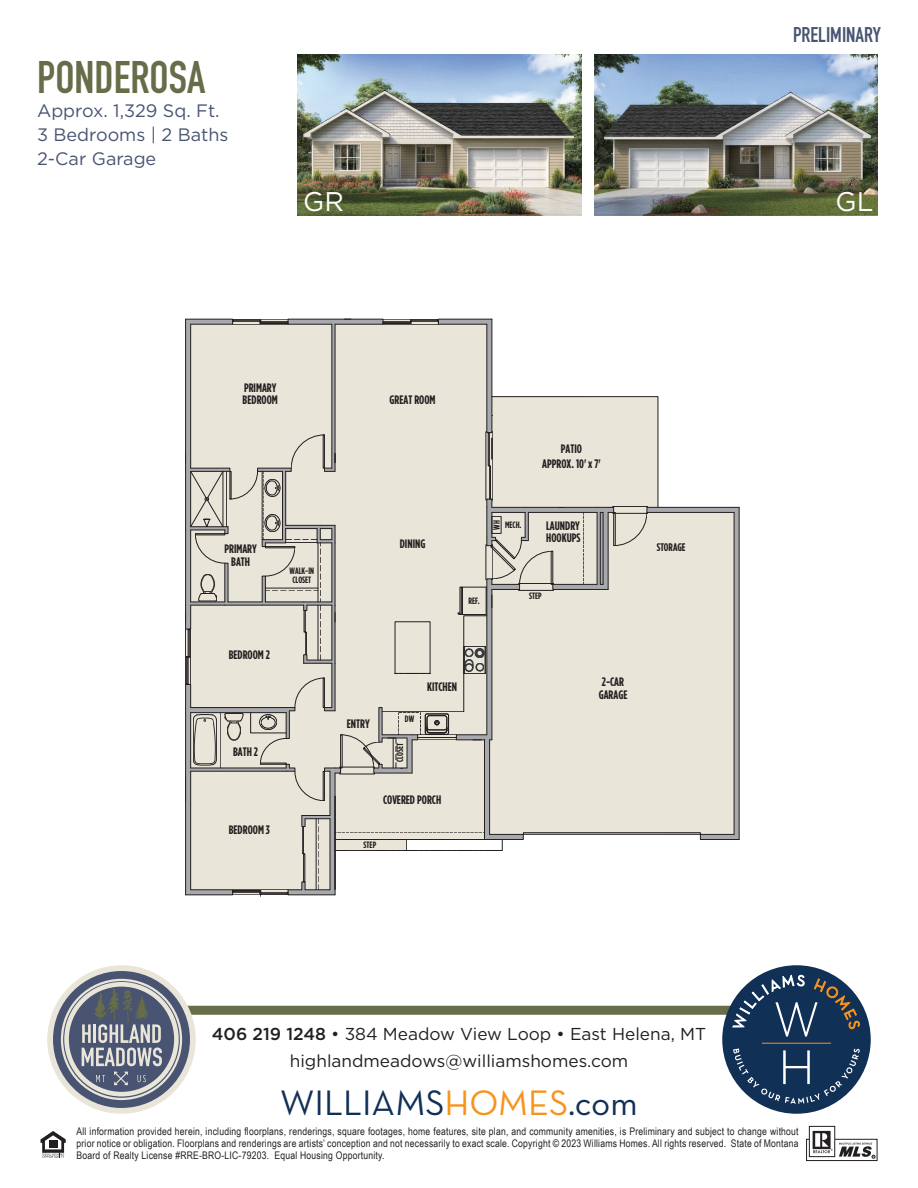
<style>
.page{position:relative;width:918px;height:1188px;background:#fff}
.page>*{position:absolute;margin:0;border:0;box-sizing:border-box;transform-origin:0 0}
.t1{font:700 45px "DIN Condensed";color:#676d49}
.t2{font:36px "Neutraface Text";color:#113056}
.t3{font:27px "Gotham";color:#fff}
.t4{font:700 21px "DIN Condensed";color:#485471}
.t5{font:18px/24px "Gotham";color:#485471}
.t6{font:17.25px/27px "Gotham";color:#231f20;text-align:center}
.t7{font:700 12.3px/12.3px "Gotham Condensed";color:#231f20}
.t8{font:700 11.1px "Gotham Condensed";color:#231f20}
.t9{font:10.5px/12px "Arial Narrow";letter-spacing:.02em;color:#231f20;text-align:justify}
.t10{font:700 9.3px/9.1px "Gotham Condensed";color:#231f20;text-align:center}
.s1{font-weight:500}
.s2{color:#f7931d}
</style>
<div class="page">
<img style="left:594px;top:54px;width:284px;height:162px">
<img style="left:298px;top:54px;width:283px;height:162px">
<svg style="left:185px;top:319px;width:555px;height:577px"></svg>
<div style="left:303px;top:854px;width:2px;height:28px;border:1px solid #231f20"></div>
<div style="left:302px;top:826px;width:2px;height:28px;border:1px solid #231f20"></div>
<div style="left:305px;top:632px;width:2px;height:23px;border:1px solid #231f20"></div>
<div style="left:304px;top:610px;width:2px;height:22px;border:1px solid #231f20"></div>
<svg style="left:41px;top:1131px;width:25px;height:27px"></svg>
<svg style="left:808px;top:1141px;width:68px;height:18px"></svg>
<div style="left:806px;top:1139px;width:72px;height:22px;border:1px solid #231f20"></div>
<svg style="left:811px;top:1130px;width:22px;height:25px"></svg>
<div style="left:809px;top:1126px;width:26px;height:31px;border:1px solid #231f20"></div>
<svg style="left:813px;top:1131px;width:20px;height:22px"></svg>
<svg style="left:839px;top:1143px;width:36px;height:15px"></svg>
<div style="left:94px;top:1006px;width:739px;height:9px;background:#676d49"></div>
<svg style="left:50px;top:968px;width:143px;height:143px;background:#777e8f"></svg>
<div style="left:47px;top:965px;width:149px;height:149px;border:6px solid #e9e5d9;border-radius:50%"></div>
<div style="left:64px;top:982px;width:115px;height:114px;border:5px solid #e9e5d9;border-radius:50%"></div>
<div style="left:61px;top:979px;width:121px;height:121px;border:2px solid #e9e5d9;border-radius:50%"></div>
<svg style="left:82px;top:988px;width:80px;height:98px;background:#747b89"></svg>
<div style="left:722px;top:965px;width:149px;height:149px;background:#113056;border-radius:50%"></div>
<svg style="left:733px;top:975px;width:127px;height:62px"></svg>
<hr style="left:762px;top:1043px;width:69px;height:1px;background:#f7931d">
<svg style="left:733px;top:1048px;width:127px;height:56px"></svg>
<h1 class="t1" style="left:37px;top:47px;width:170px">PONDEROSA</h1>
<h3 class="t5" style="left:37px;top:98px;width:193px">Approx. 1,329 Sq. Ft.<br>3 Bedrooms | 2 Baths<br>2-Car Garage</h3>
<h3 class="t4" style="left:793px;top:20px;width:89px">PRELIMINARY</h3>
<h3 class="t3" style="left:303px;top:184px;width:42px">GR</h3>
<h3 class="t3" style="left:836px;top:184px;width:39px">GL</h3>
<p class="t7" style="left:243px;top:381px;width:37px">PRIMARY<br>BEDROOM</p>
<p class="t7" style="left:224px;top:543px;width:34px;text-align:center">PRIMARY<br>BATH</p>
<p class="t10" style="left:290px;top:566px;width:26px">WALK-IN<br>CLOSET</p>
<p class="t7" style="left:229px;top:649px;width:43px">BEDROOM 2</p>
<p class="t7" style="left:233px;top:745px;width:26px">BATH 2</p>
<p class="t7" style="left:229px;top:824px;width:43px">BEDROOM 3</p>
<p class="t7" style="left:390px;top:394px;width:47px">GREAT ROOM</p>
<p class="t7" style="left:400px;top:537px;width:27px">DINING</p>
<p class="t7" style="left:542px;top:442px;width:60px;line-height:14.7px;text-align:center">PATIO<br>APPROX. 10' x 7'</p>
<p class="t10" style="left:492px;top:530px;width:11px;rotate:-90deg">WH</p>
<p class="t10" style="left:505px;top:520px;width:18px">MECH.</p>
<p class="t7" style="left:546px;top:519px;width:36px">LAUNDRY<br>HOOKUPS</p>
<p class="t10" style="left:468px;top:596px;width:13px">REF.</p>
<p class="t10" style="left:529px;top:591px;width:14px">STEP</p>
<p class="t7" style="left:347px;top:718px;width:24px">ENTRY</p>
<p class="t10" style="left:405px;top:714px;width:11px">DW</p>
<p class="t10" style="left:395px;top:762px;width:20px;rotate:-90deg">CLOSET</p>
<p class="t7" style="left:427px;top:680px;width:32px">KITCHEN</p>
<p class="t7" style="left:383px;top:793px;width:60px">COVERED PORCH</p>
<p class="t10" style="left:364px;top:840px;width:14px">STEP</p>
<p class="t7" style="left:599px;top:676px;width:30px">2-CAR<br>GARAGE</p>
<p class="t8" style="left:657px;top:541px;width:30px">STORAGE</p>
<h3 class="t6" style="left:212px;top:1020px;width:496px"><span class="s1">406 219 1248</span> • 384 Meadow View Loop • East Helena, MT highlandmeadows@williamshomes.com</h3>
<h2 class="t2" style="left:280px;top:1080px;width:359px">WILLIAMS<span class="s2">HOMES</span>.com</h2>
<p class="t9" style="left:77px;top:1125px;width:724px">All information provided herein, including floorplans, renderings, square footages, home features, site plan, and community amenities, is Preliminary and subject to change without prior notice or obligation. Floorplans and renderings are artists’ conception and not necessarily to exact scale. Copyright © 2023 Williams Homes. All rights reserved. State of Montana Board of Realty License #RRE-BRO-LIC-79203. Equal Housing Opportunity.</p>
</div>
